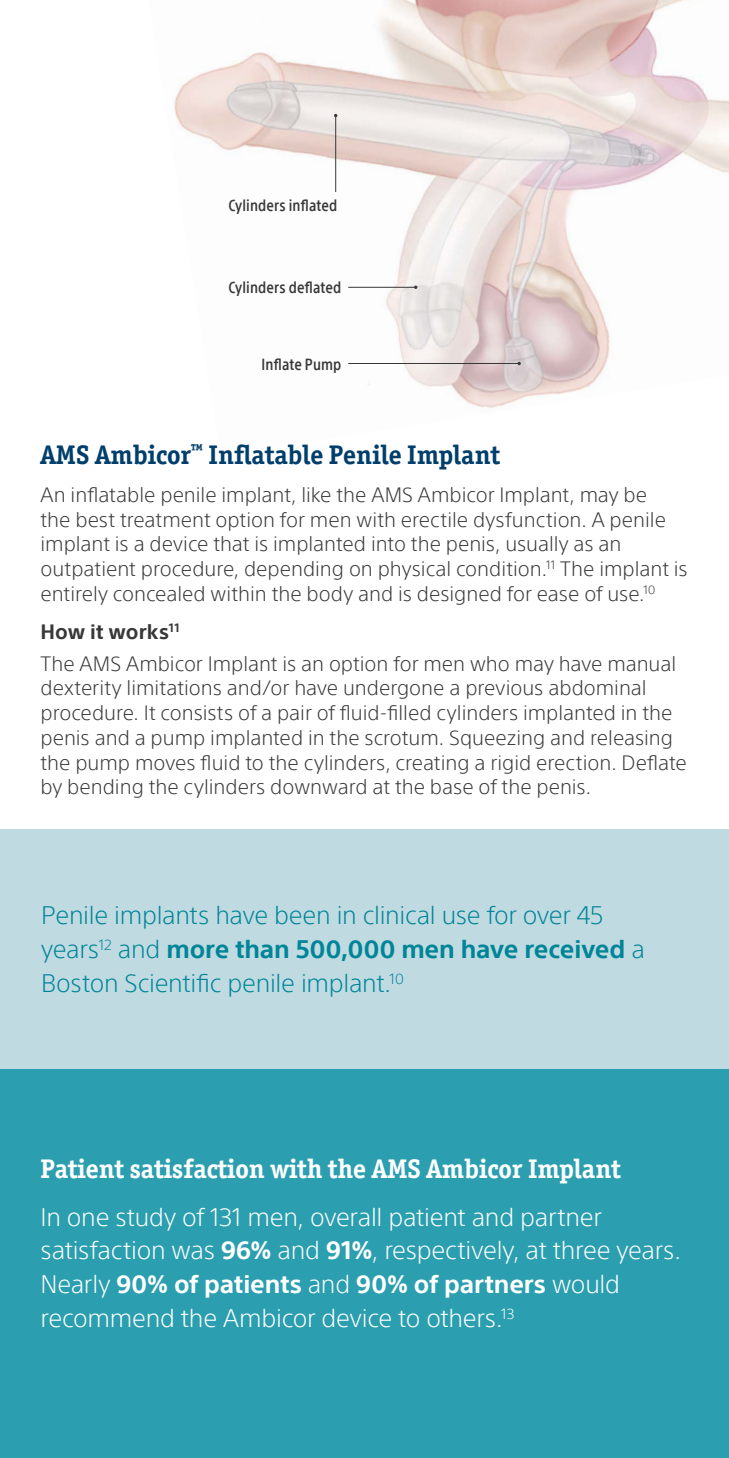
<style>
.page{position:relative;width:729px;height:1458px;background:#fff}
.page>*{position:absolute;margin:0;border:0;box-sizing:border-box;transform-origin:0 0}
.t1{font:700 27px "Officina Ser ITC Std";color:#fff}
.t2{font:700 27px "Officina Ser ITC Std";color:#003e6b}
.t3{font:300 24.75px/33.8px "SST";letter-spacing:-.01em;color:#fff}
.t4{font:300 24.75px/33.8px "SST";letter-spacing:-.01em;color:#008598}
.t5{font:300 20.25px/24.8px "SST";color:#383838}
.t6{font:500 condensed 15.75px "SST";letter-spacing:.01em;color:#383838}
.s1{font-weight:700}
</style>
<div class="page">
<img style="left:174px;top:0;width:555px;height:409px">
<hr style="left:348px;top:287px;width:68px;height:1px;background:#383838">
<hr style="left:335px;top:116px;width:1px;height:76px;background:#383838">
<hr style="left:348px;top:363px;width:171px;height:1px;background:#383838">
<div style="left:0;top:1068px;width:729px;height:390px;background:#2b9fb0"></div>
<hr style="left:728px;top:829px;width:1px;height:629px;background:#008598">
<div style="left:0;top:829px;width:729px;height:239px;background:#c0dae1"></div>
<p class="t6" style="left:228px;top:196px;width:111px">Cylinders inflated</p>
<p class="t6" style="left:228px;top:278px;width:115px">Cylinders deflated</p>
<p class="t6" style="left:262px;top:355px;width:81px">Inflate Pump</p>
<h1 class="t2" style="left:40px;top:438px;width:461px">AMS Ambicor<sup>™</sup> Inflatable Penile Implant</h1>
<p class="t5" style="left:40px;top:482px;width:649px">An inflatable penile implant, like the AMS Ambicor Implant, may be<br>the best treatment option for men with erectile dysfunction. A penile implant is a device that is implanted into the penis, usually as an outpatient procedure, depending on physical condition.<sup>11</sup> The implant is entirely concealed within the body and is designed for ease of use.<sup>10</sup></p>
<p class="t5" style="left:40px;top:616px;width:637px;line-height:31.5px"><span class="s1">How it works</span><sup>11<br></sup>The AMS Ambicor Implant is an option for men who may have manual</p>
<p class="t5" style="left:40px;top:676px;width:648px">dexterity limitations and/or have undergone a previous abdominal procedure. It consists of a pair of fluid-filled cylinders implanted in the penis and a pump implanted in the scrotum. Squeezing and releasing the pump moves fluid to the cylinders, creating a rigid erection. Deflate by bending the cylinders downward at the base of the penis.</p>
<p class="t4" style="left:41px;top:898px;width:605px">Penile implants have been in clinical use for over 45 years<sup>12</sup> and <span class="s1">more than 500,000 men have received</span> a<br>Boston Scientific penile implant.<sup>10</sup></p>
<h1 class="t1" style="left:40px;top:1152px;width:581px">Patient satisfaction with the AMS Ambicor Implant</h1>
<p class="t3" style="left:40px;top:1200px;width:642px">In one study of 131 men, overall patient and partner satisfaction was <span class="s1">96%</span> and <span class="s1">91%</span>, respectively, at three years.<br>Nearly <span class="s1">90% of patients</span> and <span class="s1">90% of partners</span> would recommend the Ambicor device to others.<sup>13</sup></p>
</div>
